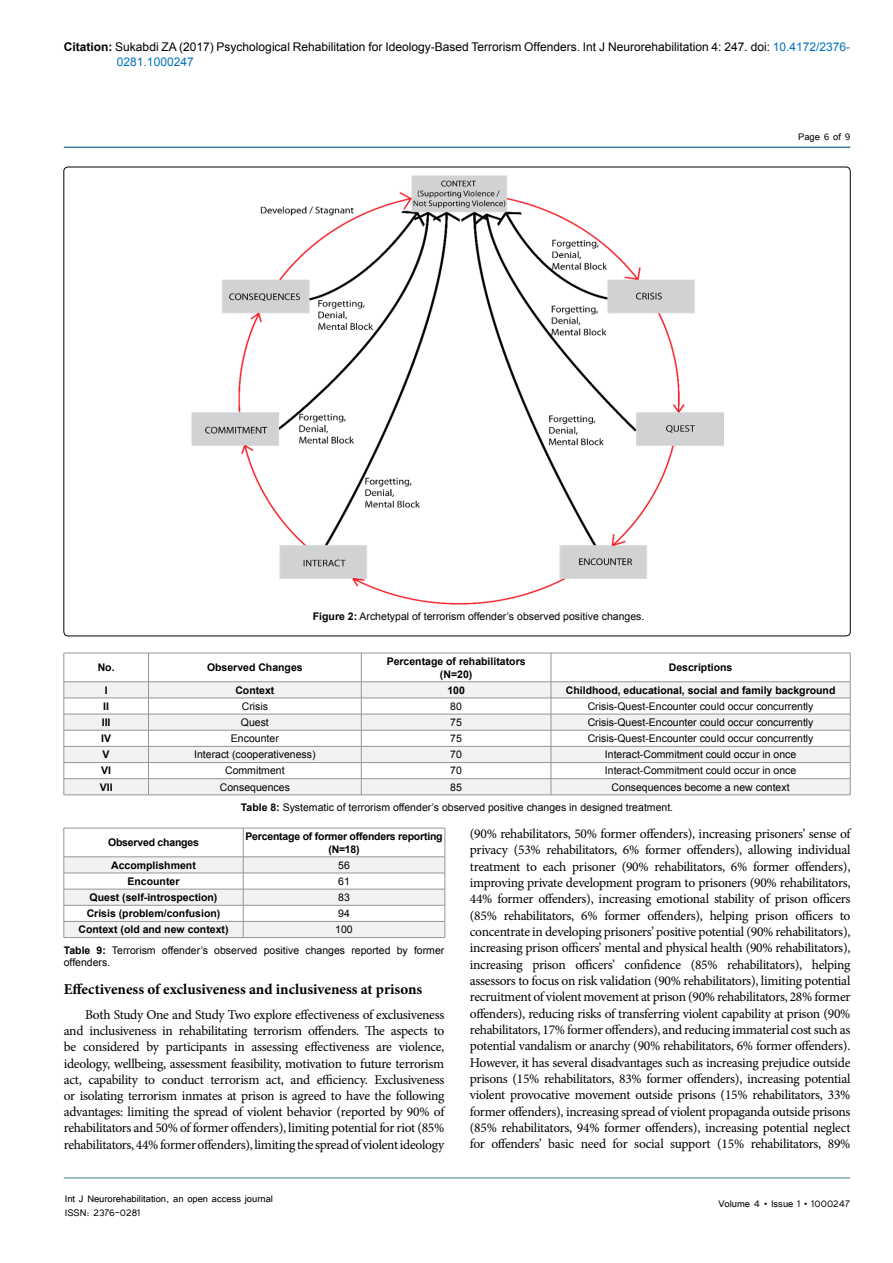
<style>
.page{position:relative;width:893px;height:1263px;background:#fff}
.page>*{position:absolute;margin:0;border:0;box-sizing:border-box;transform-origin:0 0}
.SSH{font:700 15px "Minion Pro";color:#000}
.t1{font:13.5px/16.4px "Minion Pro";letter-spacing:-.02em;color:#000;text-align:justify}
.t2{font:12px/14.4px "Arial";color:#000}
.t3{font:12px/14.4px "Tunga";color:#000}
.t4{font:10.5px/12.6px "Arial";color:#000}
.t5{font:700 10.5px "Arial";color:#000}
.t6{font:700 10.5px "Arial";letter-spacing:-.02em;color:#000}
.s1{font-weight:700}
.s2{color:#0072bc}
</style>
<div class="page">
<hr style="left:64px;top:147px;width:786px;height:1px;background:#3e7c94">
<hr style="left:64px;top:1178px;width:786px;height:1px;background:#3e7c94">
<img style="left:192px;top:176px;width:531px;height:428px">
<svg style="left:65px;top:682px;width:785px;height:112px;fill:#f2f2f2"></svg>
<hr style="left:64px;top:681px;width:84px;height:1px;background:#939598">
<hr style="left:148px;top:681px;width:213px;height:1px;background:#939598">
<hr style="left:361px;top:681px;width:190px;height:1px;background:#939598">
<hr style="left:551px;top:681px;width:299px;height:1px;background:#939598">
<hr style="left:64px;top:698px;width:84px;height:1px;background:#939598">
<hr style="left:148px;top:698px;width:213px;height:1px;background:#939598">
<hr style="left:361px;top:698px;width:190px;height:1px;background:#939598">
<hr style="left:551px;top:698px;width:299px;height:1px;background:#939598">
<hr style="left:64px;top:714px;width:84px;height:1px;background:#939598">
<hr style="left:148px;top:714px;width:213px;height:1px;background:#939598">
<hr style="left:361px;top:714px;width:190px;height:1px;background:#939598">
<hr style="left:551px;top:714px;width:299px;height:1px;background:#939598">
<hr style="left:64px;top:730px;width:84px;height:1px;background:#939598">
<hr style="left:148px;top:730px;width:213px;height:1px;background:#939598">
<hr style="left:361px;top:730px;width:190px;height:1px;background:#939598">
<hr style="left:551px;top:730px;width:299px;height:1px;background:#939598">
<hr style="left:64px;top:746px;width:84px;height:1px;background:#939598">
<hr style="left:148px;top:746px;width:213px;height:1px;background:#939598">
<hr style="left:361px;top:746px;width:190px;height:1px;background:#939598">
<hr style="left:551px;top:746px;width:299px;height:1px;background:#939598">
<hr style="left:64px;top:762px;width:84px;height:1px;background:#939598">
<hr style="left:148px;top:762px;width:213px;height:1px;background:#939598">
<hr style="left:361px;top:762px;width:190px;height:1px;background:#939598">
<hr style="left:551px;top:762px;width:299px;height:1px;background:#939598">
<hr style="left:64px;top:778px;width:84px;height:1px;background:#939598">
<hr style="left:148px;top:778px;width:213px;height:1px;background:#939598">
<svg style="left:148px;top:654px;width:1px;height:140px"></svg>
<hr style="left:361px;top:778px;width:190px;height:1px;background:#939598">
<svg style="left:361px;top:654px;width:1px;height:140px"></svg>
<hr style="left:551px;top:778px;width:299px;height:1px;background:#939598">
<svg style="left:551px;top:654px;width:1px;height:140px"></svg>
<hr style="left:64px;top:653px;width:84px;height:1px;background:#939598">
<hr style="left:148px;top:653px;width:213px;height:1px;background:#939598">
<hr style="left:361px;top:653px;width:190px;height:1px;background:#939598">
<hr style="left:551px;top:653px;width:299px;height:1px;background:#939598">
<svg style="left:64px;top:653px;width:1px;height:141px"></svg>
<svg style="left:850px;top:653px;width:1px;height:142px"></svg>
<hr style="left:64px;top:794px;width:84px;height:1px;background:#939598">
<hr style="left:148px;top:794px;width:213px;height:1px;background:#939598">
<hr style="left:361px;top:794px;width:190px;height:1px;background:#939598">
<hr style="left:551px;top:794px;width:299px;height:1px;background:#939598">
<svg style="left:64px;top:828px;width:382px;height:109px"></svg>
<hr style="left:64px;top:937px;width:179px;height:1px;background:#939598">
<hr style="left:243px;top:937px;width:202px;height:1px;background:#939598">
<p class="t2" style="left:117px;top:40px;width:735px;text-indent:-53px"><span class="s1">Citation:</span> Sukabdi ZA (2017) Psychological Rehabilitation for Ideology-Based Terrorism Offenders. Int J Neurorehabilitation 4: 247. doi: <span class="s2">10.4172/2376-<br>0281.1000247</span></p>
<p class="t3" style="left:798px;top:128px;width:54px">Page 6 of 9</p>
<p class="t4" style="left:313px;top:611px;width:333px"><span class="s1">Figure 2:</span> Archetypal of terrorism offender’s observed positive changes.</p>
<p class="t5" style="left:98px;top:660px;width:18px">No.</p>
<p class="t5" style="left:207px;top:660px;width:97px">Observed Changes</p>
<p class="t5" style="left:387px;top:654px;width:140px">Percentage of rehabilitators</p>
<p class="t5" style="left:440px;top:667px;width:34px">(N=20)</p>
<p class="t5" style="left:669px;top:660px;width:65px">Descriptions</p>
<p class="t5" style="left:105px;top:683px;width:4px">I</p>
<p class="t5" style="left:235px;top:683px;width:41px">Context</p>
<p class="t5" style="left:447px;top:683px;width:19px">100</p>
<p class="t5" style="left:566px;top:683px;width:271px">Childhood, educational, social and family background</p>
<p class="t5" style="left:103px;top:699px;width:7px">II</p>
<p class="t4" style="left:242px;top:700px;width:28px">Crisis</p>
<p class="t4" style="left:450px;top:700px;width:13px">80</p>
<p class="t4" style="left:588px;top:700px;width:227px">Crisis-Quest-Encounter could occur concurrently</p>
<p class="t5" style="left:102px;top:715px;width:10px">III</p>
<p class="t4" style="left:241px;top:716px;width:30px">Quest</p>
<p class="t4" style="left:450px;top:716px;width:13px">75</p>
<p class="t4" style="left:588px;top:716px;width:227px">Crisis-Quest-Encounter could occur concurrently</p>
<p class="t5" style="left:101px;top:731px;width:11px">IV</p>
<p class="t4" style="left:231px;top:732px;width:49px">Encounter</p>
<p class="t4" style="left:450px;top:732px;width:13px">75</p>
<p class="t4" style="left:588px;top:732px;width:227px">Crisis-Quest-Encounter could occur concurrently</p>
<p class="t5" style="left:103px;top:747px;width:9px">V</p>
<p class="t4" style="left:194px;top:748px;width:123px">Interact (cooperativeness)</p>
<p class="t4" style="left:450px;top:748px;width:13px">70</p>
<p class="t4" style="left:605px;top:748px;width:193px">Interact-Commitment could occur in once</p>
<p class="t5" style="left:101px;top:764px;width:11px">VI</p>
<p class="t4" style="left:225px;top:764px;width:61px">Commitment</p>
<p class="t4" style="left:450px;top:764px;width:13px">70</p>
<p class="t4" style="left:605px;top:764px;width:193px">Interact-Commitment could occur in once</p>
<p class="t5" style="left:100px;top:780px;width:14px">VII</p>
<p class="t4" style="left:220px;top:781px;width:72px">Consequences</p>
<p class="t4" style="left:450px;top:781px;width:13px">85</p>
<p class="t4" style="left:612px;top:781px;width:180px">Consequences become a new context</p>
<p class="t4" style="left:241px;top:801px;width:434px"><span class="s1">Table 8:</span> Systematic of terrorism offender’s observed positive changes in designed treatment.</p>
<p class="t6" style="left:108px;top:835px;width:92px">Observed changes</p>
<p class="t1" style="left:470px;top:825px;width:382px">(90% rehabilitators, 50% former offenders), increasing prisoners’ sense of privacy (53% rehabilitators, 6% former offenders), allowing individual treatment to each prisoner (90% rehabilitators, 6% former offenders), improving private development program to prisoners (90% rehabilitators, 44% former offenders), increasing emotional stability of prison officers (85% rehabilitators, 6% former offenders), helping prison officers to concentrate in developing prisoners’ positive potential (90% rehabilitators), increasing prison officers’ mental and physical health (90% rehabilitators), increasing prison officers’ confidence (85% rehabilitators), helping assessors to focus on risk validation (90% rehabilitators), limiting potential recruitment of violent movement at prison (90% rehabilitators, 28% former offenders), reducing risks of transferring violent capability at prison (90% rehabilitators, 17% former offenders), and reducing immaterial cost such as potential vandalism or anarchy (90% rehabilitators, 6% former offenders).<br>However, it has several disadvantages such as increasing prejudice outside prisons (15% rehabilitators, 83% former offenders), increasing potential violent provocative movement outside prisons (15% rehabilitators, 33% former offenders), increasing spread of violent propaganda outside prisons (85% rehabilitators, 94% former offenders), increasing potential neglect for offenders’ basic need for social support (15% rehabilitators, 89%</p>
<p class="t6" style="left:245px;top:829px;width:199px">Percentage of former offenders reporting</p>
<p class="t5" style="left:328px;top:842px;width:33px">(N=18)</p>
<p class="t5" style="left:111px;top:858px;width:86px">Accomplishment</p>
<p class="t4" style="left:338px;top:859px;width:13px">56</p>
<p class="t5" style="left:128px;top:874px;width:53px">Encounter</p>
<p class="t4" style="left:338px;top:875px;width:13px">61</p>
<p class="t5" style="left:90px;top:890px;width:129px">Quest (self-introspection)</p>
<p class="t4" style="left:338px;top:891px;width:13px">83</p>
<p class="t5" style="left:87px;top:906px;width:135px">Crisis (problem/confusion)</p>
<p class="t4" style="left:338px;top:907px;width:13px">94</p>
<p class="t5" style="left:79px;top:923px;width:151px">Context (old and new context)</p>
<p class="t4" style="left:335px;top:923px;width:19px">100</p>
<p class="t4" style="left:64px;top:944px;width:382px"><span class="s1">Table 9:</span> Terrorism offender’s observed positive changes reported by former offenders.</p>
<p class="SSH" style="left:64px;top:979px;width:360px">Effectiveness of exclusiveness and inclusiveness at prisons</p>
<p class="t1" style="left:64px;top:1007px;width:382px;text-indent:21px">Both Study One and Study Two explore effectiveness of exclusiveness and inclusiveness in rehabilitating terrorism offenders. The aspects to be considered by participants in assessing effectiveness are violence, ideology, wellbeing, assessment feasibility, motivation to future terrorism act, capability to conduct terrorism act, and efficiency. Exclusiveness or isolating terrorism inmates at prison is agreed to have the following advantages: limiting the spread of violent behavior (reported by 90% of rehabilitators and 50% of former offenders), limiting potential for riot (85% rehabilitators, 44% former offenders), limiting the spread of violent ideology</p>
<p class="t3" style="left:65px;top:1190px;width:210px">Int J Neurorehabilitation, an open access journal<br>ISSN: 2376-0281</p>
<p class="t3" style="left:718px;top:1196px;width:133px">Volume 4 • Issue 1 • 1000247</p>
</div>
